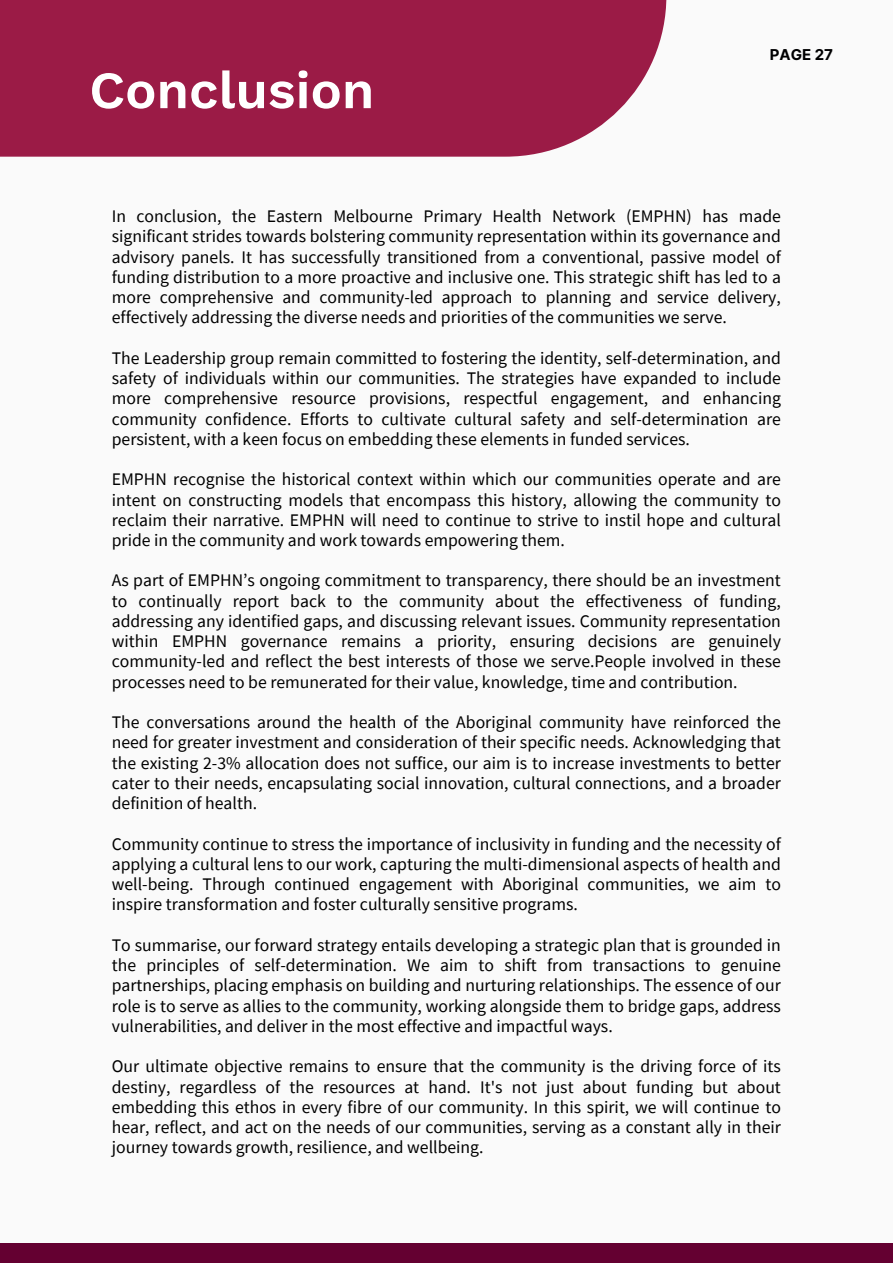
<style>
.page{position:relative;width:893px;height:1264px;background:#fff}
.page>*{position:absolute;margin:0;border:0;box-sizing:border-box;transform-origin:0 0}
.t1{font:600 52.5px "Work Sans";color:#fff}
.t2{font:17.7px/20.2px "Source Sans Pro";color:#000;text-align:justify}
.t3{font:700 15px "Inter";color:#000001}
</style>
<div class="page">
<div style="left:0;top:0;width:892px;height:1262px;background:#fafafa"></div>
<div style="left:0;top:1242px;width:892px;height:20px;background:#640031"></div>
<div style="left:0;top:0;width:667px;height:157px;background:#9b1b46"></div>
<p class="t1" style="left:89px;top:59px;width:286px">Conclusion</p>
<p class="t3" style="left:769px;top:46px;width:65px">PAGE 27</p>
<p class="t2" style="left:112px;top:206px;width:670px">In conclusion, the Eastern Melbourne Primary Health Network (EMPHN) has made significant strides towards bolstering community representation within its governance and advisory panels. It has successfully transitioned from a conventional, passive model of funding distribution to a more proactive and inclusive one. This strategic shift has led to a more comprehensive and community-led approach to planning and service delivery, effectively addressing the diverse needs and priorities of the communities we serve.</p>
<p class="t2" style="left:112px;top:347px;width:670px">The Leadership group remain committed to fostering the identity, self-determination, and safety of individuals within our communities. The strategies have expanded to include more comprehensive resource provisions, respectful engagement, and enhancing community confidence. Efforts to cultivate cultural safety and self-determination are persistent, with a keen focus on embedding these elements in funded services.</p>
<p class="t2" style="left:112px;top:469px;width:670px">EMPHN recognise the historical context within which our communities operate and are intent on constructing models that encompass this history, allowing the community to reclaim their narrative. EMPHN will need to continue to strive to instil hope and cultural pride in the community and work towards empowering them.</p>
<p class="t2" style="left:112px;top:570px;width:670px">As part of EMPHN’s ongoing commitment to transparency, there should be an investment to continually report back to the community about the effectiveness of funding, addressing any identified gaps, and discussing relevant issues. Community representation within EMPHN governance remains a priority, ensuring decisions are genuinely community-led and reflect the best interests of those we serve.People involved in these processes need to be remunerated for their value, knowledge, time and contribution.</p>
<p class="t2" style="left:112px;top:711px;width:670px">The conversations around the health of the Aboriginal community have reinforced the need for greater investment and consideration of their specific needs. Acknowledging that the existing 2-3% allocation does not suffice, our aim is to increase investments to better cater to their needs, encapsulating social innovation, cultural connections, and a broader definition of health.</p>
<p class="t2" style="left:112px;top:833px;width:670px">Community continue to stress the importance of inclusivity in funding and the necessity of applying a cultural lens to our work, capturing the multi-dimensional aspects of health and well-being. Through continued engagement with Aboriginal communities, we aim to inspire transformation and foster culturally sensitive programs.</p>
<p class="t2" style="left:112px;top:934px;width:670px">To summarise, our forward strategy entails developing a strategic plan that is grounded in the principles of self-determination. We aim to shift from transactions to genuine partnerships, placing emphasis on building and nurturing relationships. The essence of our role is to serve as allies to the community, working alongside them to bridge gaps, address vulnerabilities, and deliver in the most effective and impactful ways.</p>
<p class="t2" style="left:112px;top:1055px;width:670px">Our ultimate objective remains to ensure that the community is the driving force of its destiny, regardless of the resources at hand. It's not just about funding but about embedding this ethos in every fibre of our community. In this spirit, we will continue to hear, reflect, and act on the needs of our communities, serving as a constant ally in their journey towards growth, resilience, and wellbeing.</p>
</div>
